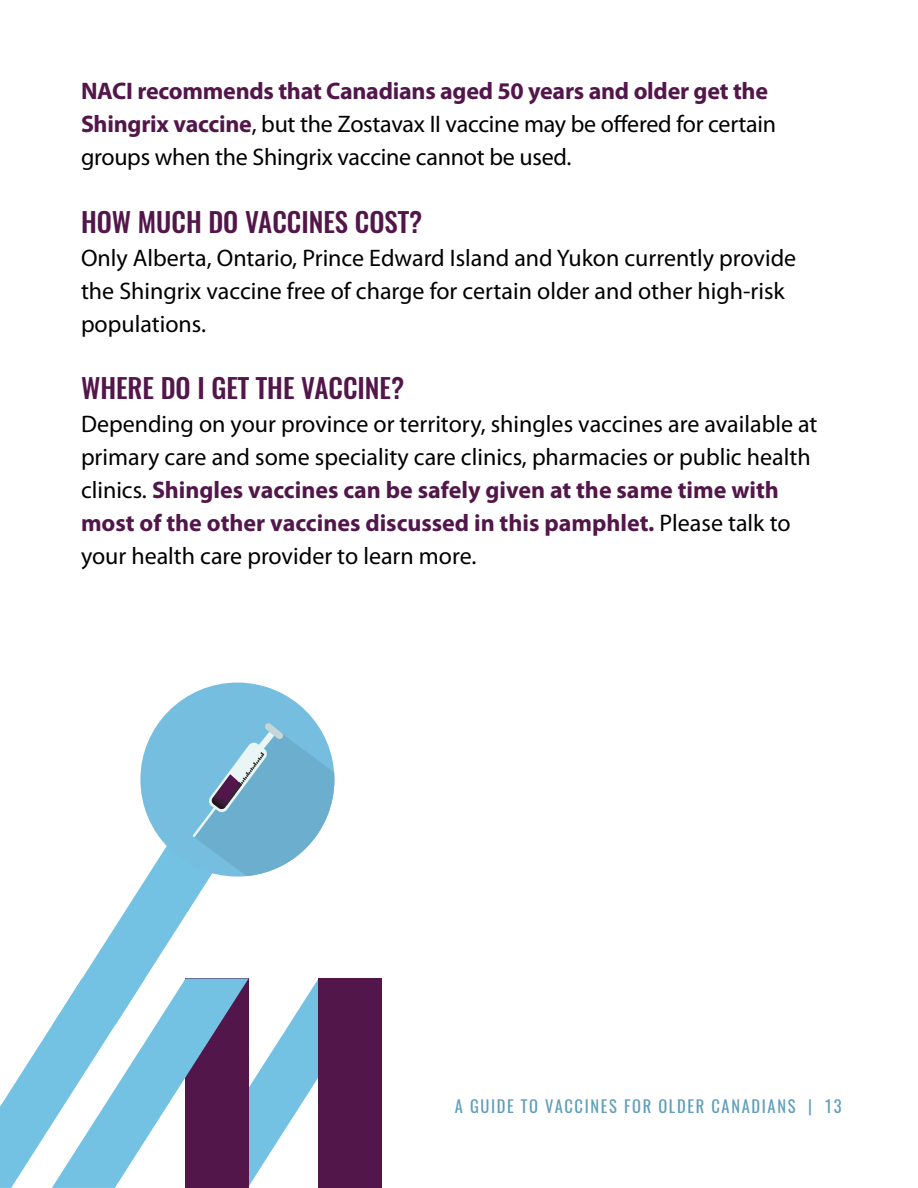
<style>
.page{position:relative;width:918px;height:1188px;background:#fff}
.page>*{position:absolute;margin:0;border:0;box-sizing:border-box;transform-origin:0 0}
.t1{font:500 27px "Oswald";color:#53164a}
.t2{font:24px/33px "Myriad Pro";color:#000}
.t3{font:16.5px "Oswald";letter-spacing:.1em;color:#609eb9}
.s1{font-weight:700;color:#53164a}
</style>
<div class="page">
<div style="left:140px;top:683px;width:194px;height:194px;background:#75bee0;border-radius:50%"></div>
<svg style="left:0;top:723px;width:382px;height:465px"></svg>
<p class="t2" style="left:81px;top:74px;width:697px"><span class="s1">NACI recommends that Canadians aged 50 years and older get the<br>Shingrix vaccine</span>, but the Zostavax II vaccine may be offered for certain groups when the Shingrix vaccine cannot be used.</p>
<p class="t1" style="left:81px;top:203px;width:343px">HOW MUCH DO VACCINES COST?</p>
<p class="t2" style="left:81px;top:241px;width:717px">Only Alberta, Ontario, Prince Edward Island and Yukon currently provide the Shingrix vaccine free of charge for certain older and other high-risk populations.</p>
<p class="t1" style="left:81px;top:369px;width:325px">WHERE DO I GET THE VACCINE?</p>
<p class="t2" style="left:81px;top:407px;width:738px">Depending on your province or territory, shingles vaccines are available at primary care and some speciality care clinics, pharmacies or public health clinics. <span class="s1">Shingles vaccines can be safely given at the same time with most of the other vaccines discussed in this pamphlet.</span> Please talk to your health care provider to learn more.</p>
<p class="t3" style="left:455px;top:1095px;width:388px">A GUIDE TO VACCINES FOR OLDER CANADIANS | 13</p>
</div>
